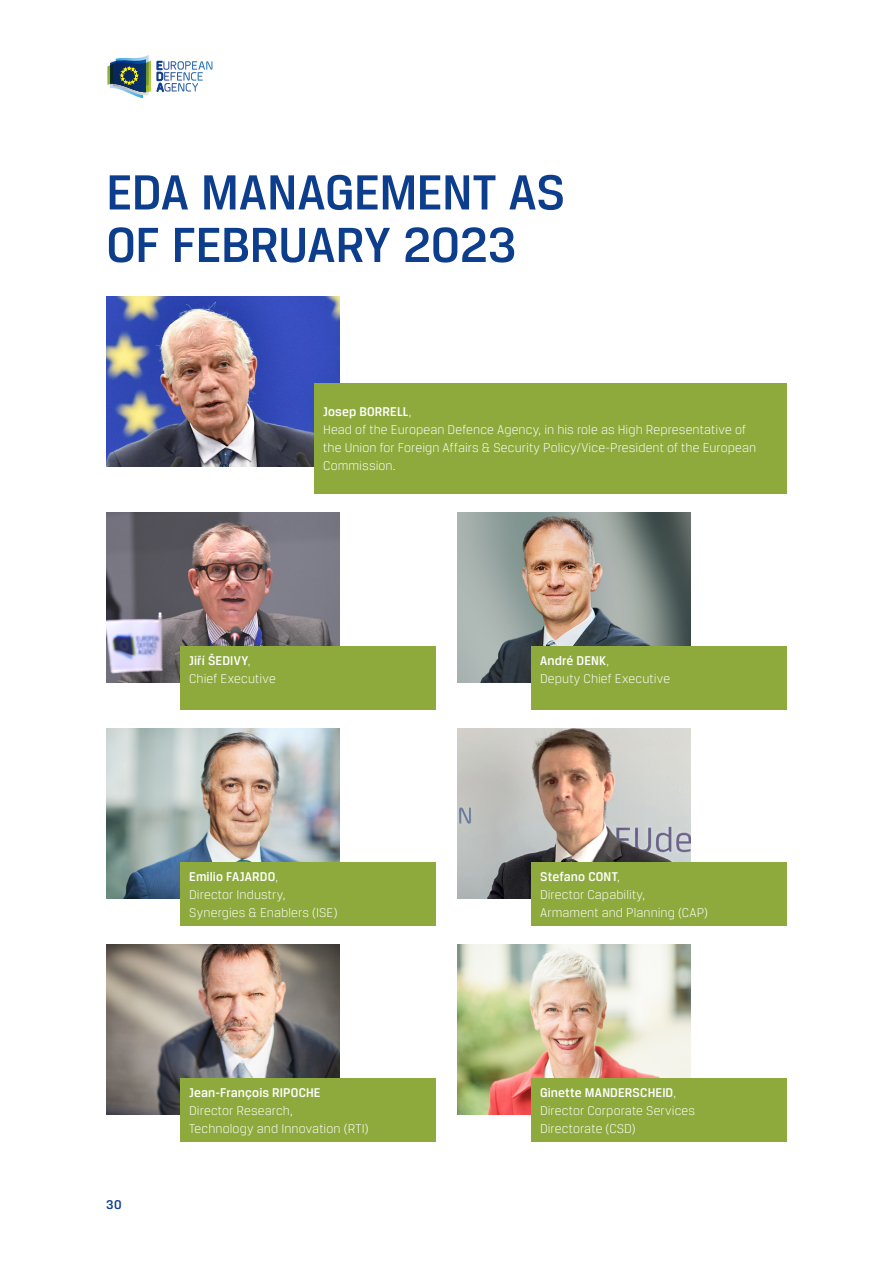
<style>
.page{position:relative;width:893px;height:1263px;background:#fff}
.page>*{position:absolute;margin:0;border:0;box-sizing:border-box;transform-origin:0 0}
.PI_-_Titre{font:500 52.5px/52.5px "Breuer Text";letter-spacing:-.01em;color:#0d3e8d}
.PI_-_Paragraphe{font:300 13.5px/18px "Breuer Text";letter-spacing:.01em;color:#fff}
.PI_-_Paragraphe-2{font:500 13.5px "Breuer Text";letter-spacing:.01em;color:#fff}
.t1{font:500 13.5px "Breuer Text";color:#0d3e8d}
.s1{font-weight:300}
.s2{font-weight:500}
</style>
<div class="page">
<svg style="left:107px;top:55px;width:44px;height:43px"></svg>
<svg style="left:157px;top:61px;width:55px;height:31px"></svg>
<img style="left:106px;top:512px;width:233px;height:170px">
<img style="left:106px;top:296px;width:233px;height:170px">
<img style="left:457px;top:512px;width:233px;height:170px">
<img style="left:106px;top:944px;width:233px;height:170px">
<img style="left:457px;top:944px;width:233px;height:170px">
<img style="left:106px;top:728px;width:233px;height:170px">
<img style="left:457px;top:728px;width:233px;height:170px">
<div style="left:181px;top:646px;width:255px;height:64px;background:#8eaa3d"></div>
<div style="left:315px;top:383px;width:472px;height:110px;background:#8eaa3d"></div>
<div style="left:531px;top:646px;width:256px;height:64px;background:#8eaa3d"></div>
<div style="left:181px;top:1078px;width:255px;height:64px;background:#8eaa3d"></div>
<div style="left:531px;top:1078px;width:256px;height:64px;background:#8eaa3d"></div>
<div style="left:181px;top:862px;width:255px;height:64px;background:#8eaa3d"></div>
<div style="left:531px;top:862px;width:256px;height:64px;background:#8eaa3d"></div>
<p class="PI_-_Titre" style="left:106px;top:165px;width:461px">EDA MANAGEMENT AS<br>OF FEBRUARY 2023</p>
<p class="PI_-_Paragraphe-2" style="left:323px;top:404px;width:90px">Josep BORRELL<span class="s1">,</span></p>
<p class="PI_-_Paragraphe" style="left:323px;top:420px;width:435px">Head of the European Defence Agency, in his role as High Representative of the Union for Foreign Affairs &amp; Security Policy/Vice-President of the European<br>Commission.</p>
<p class="PI_-_Paragraphe-2" style="left:189px;top:653px;width:63px">Jiří ŠEDIVY<span class="s1">,</span></p>
<p class="PI_-_Paragraphe" style="left:189px;top:669px;width:88px">Chief Executive</p>
<p class="PI_-_Paragraphe" style="left:540px;top:651px;width:132px"><span class="s2">André DENK</span>,<br>Deputy Chief Executive</p>
<p class="PI_-_Paragraphe" style="left:189px;top:867px;width:150px"><span class="s2">Emilio FAJARDO</span>,<br>Director Industry,<br>Synergies &amp; Enablers (ISE)</p>
<p class="PI_-_Paragraphe" style="left:540px;top:867px;width:169px"><span class="s2">Stefano CONT</span>,<br>Director Capability,<br>Armament and Planning (CAP)</p>
<p class="t1" style="left:106px;top:1196px;width:17px">30</p>
<p class="PI_-_Paragraphe" style="left:189px;top:1083px;width:181px"><span class="s2">Jean-François RIPOCHE<br></span>Director Research,<br>Technology and Innovation (RTI)</p>
<p class="PI_-_Paragraphe" style="left:540px;top:1083px;width:157px"><span class="s2">Ginette MANDERSCHEID</span>,<br>Director Corporate Services<br>Directorate (CSD)</p>
</div>
